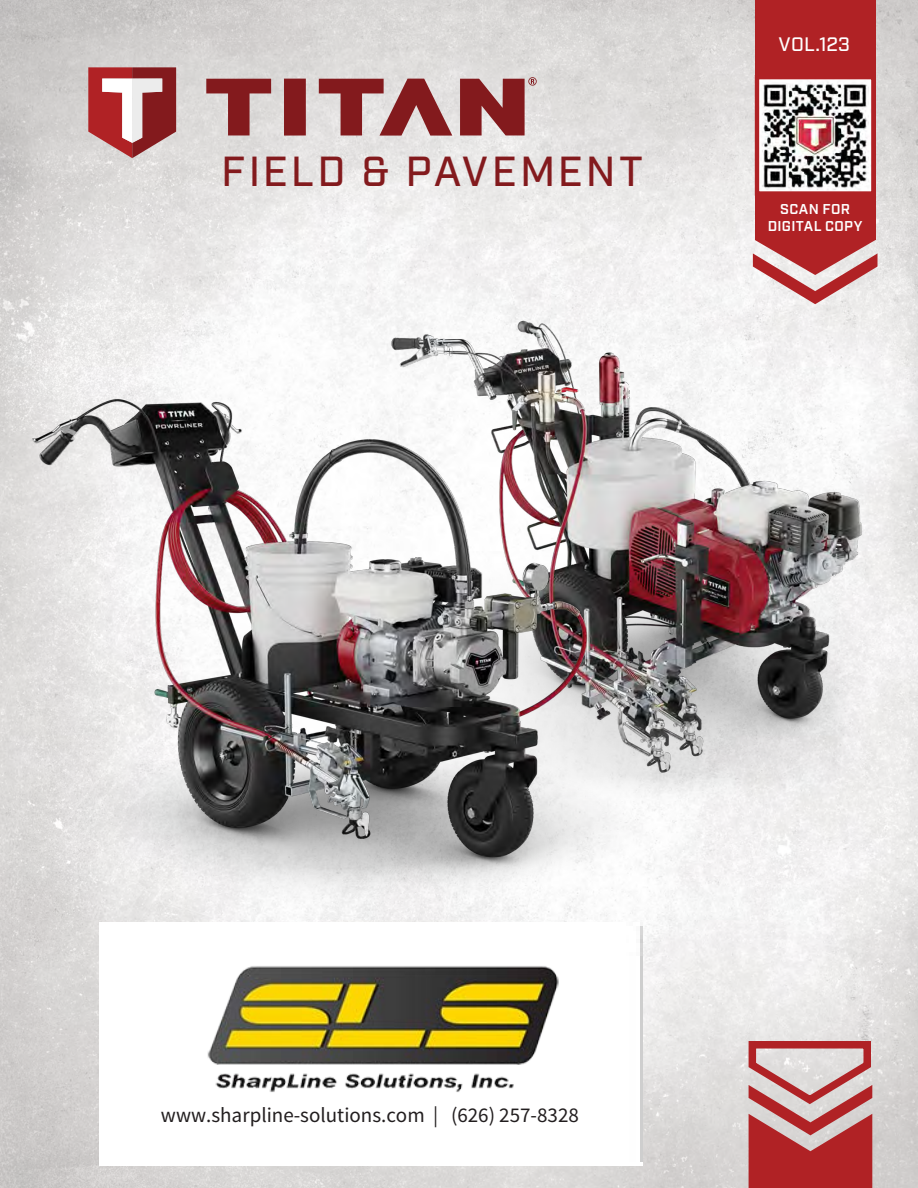
<style>
.page{position:relative;width:918px;height:1188px;background:#fff}
.page>*{position:absolute;margin:0;border:0;box-sizing:border-box;transform-origin:0 0}
.t1{font:500 42px "Industry";letter-spacing:.075em;color:#831a1d}
.t2{font:21px "Source Sans Pro";color:#221e1f}
.t3{font:500 19.5px "Industry";letter-spacing:.005em;color:#fff}
.t4{font:600 14.25px "Industry";letter-spacing:.025em;color:#fff}
</style>
<div class="page">
<img style="left:0;top:0;width:918px;height:1188px">
<svg style="left:745px;top:1037px;width:130px;height:151px;background:#c47677"></svg>
<svg style="left:88px;top:67px;width:88px;height:91px;background:#b86c6d"></svg>
<svg style="left:206px;top:79px;width:65px;height:56px;background:#b07a7b"></svg>
<div style="left:284px;top:79px;width:22px;height:57px;background:#831a1d"></div>
<svg style="left:319px;top:79px;width:133px;height:57px;background:#b17a7b"></svg>
<svg style="left:460px;top:77px;width:77px;height:58px;background:#a35c5e"></svg>
<img style="left:696px;top:291px;width:177px;height:523px">
<img style="left:0;top:281px;width:696px;height:716px">
<img style="left:3px;top:340px;width:612px;height:587px">
<div style="left:755px;top:0;width:121px;height:240px;background:#b02225"></div>
<svg style="left:753px;top:240px;width:124px;height:64px"></svg>
<img style="left:760px;top:80px;width:111px;height:111px">
<div style="left:755px;top:75px;width:121px;height:121px;border:4px solid #b02225"></div>
<img style="left:99px;top:922px;width:544px;height:244px">
<img style="left:199px;top:958px;width:370px;height:142px">
<p class="t1" style="left:221px;top:147px;width:424px">FIELD &amp; PAVEMENT</p>
<p class="t3" style="left:779px;top:33px;width:73px">VOL.123</p>
<p class="t4" style="left:780px;top:201px;width:72px">SCAN FOR</p>
<p class="t4" style="left:768px;top:218px;width:96px">DIGITAL COPY</p>
<p class="t2" style="left:161px;top:1102px;width:419px">www.sharpline-solutions.com | (626) 257-8328</p>
</div>
